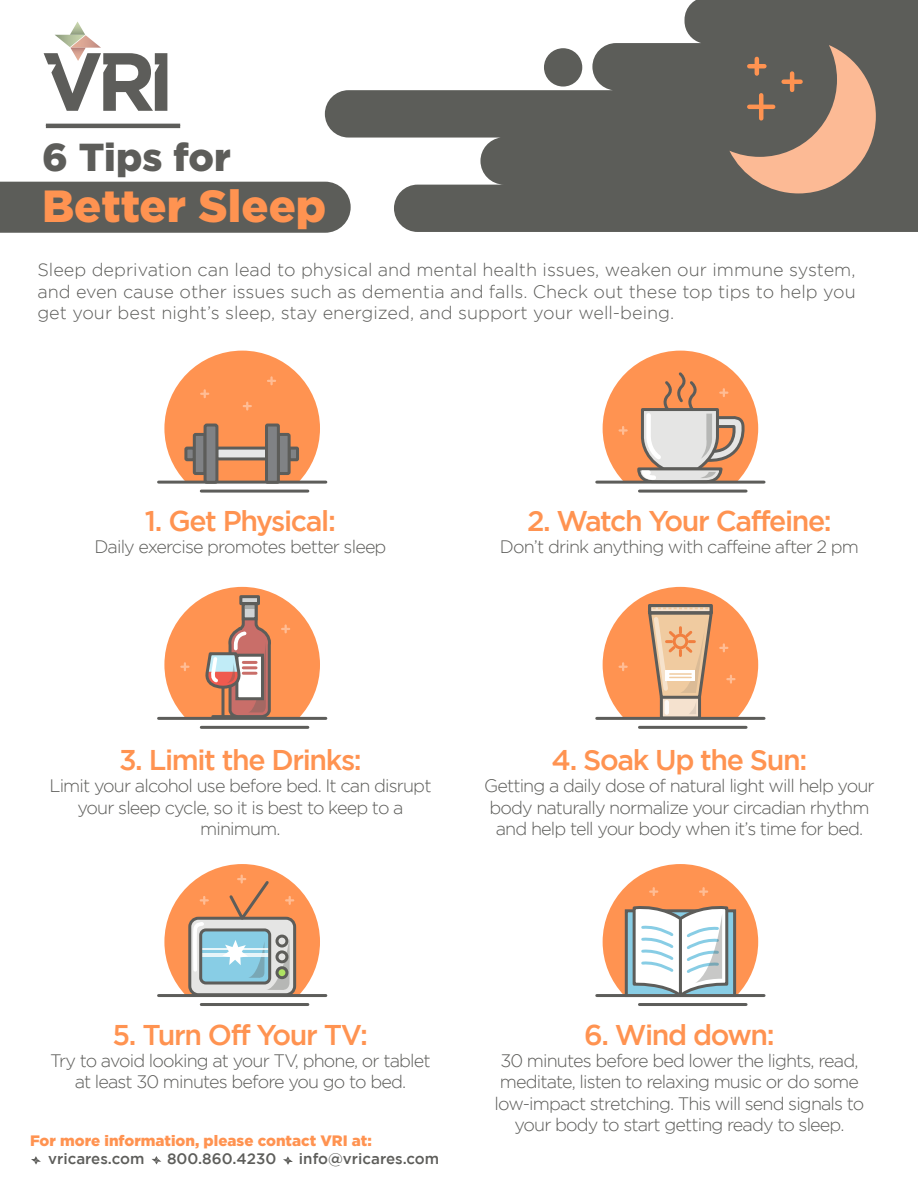
<style>
.page{position:relative;width:918px;height:1188px;background:#fff}
.page>*{position:absolute;margin:0;border:0;box-sizing:border-box;transform-origin:0 0}
.t1{font:900 45px "Gotham";color:#ff9351}
.t2{font:900 39px "Gotham";color:#5d5d5a}
.t3{font:500 28.5px "Gotham";letter-spacing:-.05em;color:#ff9351}
.t4{font:300 18px/21.6px "Gotham";letter-spacing:-.05em;color:#5d5d5a;text-align:center}
.t5{font:500 15.15px "Gotham";color:#5d5d5a}
.t6{font:900 15.15px "Gotham";color:#ff9351}
</style>
<div class="page">
<svg style="left:31px;top:1156px;width:10px;height:9px"></svg>
<svg style="left:151px;top:1156px;width:10px;height:9px"></svg>
<svg style="left:283px;top:1156px;width:10px;height:9px"></svg>
<hr style="left:46px;top:124px;width:134px;height:4px;background:#5d5d5a">
<svg style="left:44px;top:22px;width:123px;height:89px"></svg>
<svg style="left:325px;top:0;width:593px;height:232px;fill:#5c5d59"></svg>
<svg style="left:729px;top:45px;width:147px;height:148px;background:#99806f"></svg>
<hr style="left:755px;top:59px;width:4px;height:15px;background:#ff9351">
<hr style="left:749px;top:64px;width:15px;height:4px;background:#ff9351">
<hr style="left:790px;top:74px;width:4px;height:16px;background:#ff9351">
<div style="left:784px;top:79px;width:17px;height:5px;background:#ff9351"></div>
<hr style="left:759px;top:95px;width:4px;height:23px;background:#ff9351">
<hr style="left:749px;top:105px;width:24px;height:4px;background:#ff9351">
<div style="left:0;top:182px;width:351px;height:51px;background:#5c5d59"></div>
<hr style="left:597px;top:481px;width:167px;height:3px;background:#5d5d5a">
<hr style="left:639px;top:490px;width:107px;height:3px;background:#5d5d5a">
<svg style="left:603px;top:351px;width:155px;height:133px"></svg>
<hr style="left:159px;top:481px;width:167px;height:3px;background:#5d5d5a">
<hr style="left:201px;top:490px;width:107px;height:3px;background:#5d5d5a">
<hr style="left:597px;top:717px;width:167px;height:3px;background:#5d5d5a">
<hr style="left:639px;top:726px;width:107px;height:3px;background:#5d5d5a">
<hr style="left:159px;top:717px;width:167px;height:3px;background:#5d5d5a">
<hr style="left:201px;top:726px;width:107px;height:3px;background:#5d5d5a">
<hr style="left:597px;top:994px;width:167px;height:3px;background:#5d5d5a">
<hr style="left:639px;top:1003px;width:107px;height:3px;background:#5d5d5a">
<hr style="left:159px;top:994px;width:167px;height:3px;background:#5d5d5a">
<hr style="left:201px;top:1003px;width:107px;height:3px;background:#5d5d5a">
<svg style="left:164px;top:864px;width:156px;height:130px"></svg>
<div style="left:660px;top:695px;width:41px;height:24px;border:3px solid #5d5d5a"></div>
<svg style="left:603px;top:587px;width:155px;height:131px"></svg>
<hr style="left:665px;top:702px;width:4px;height:11px;background:#fdf9f6">
<svg style="left:164px;top:587px;width:156px;height:133px"></svg>
<svg style="left:164px;top:351px;width:156px;height:130px"></svg>
<div style="left:215px;top:447px;width:53px;height:13px;background:#e6e7e8;border:3px solid #5d5d5a"></div>
<div style="left:186px;top:448px;width:8px;height:12px;background:#808285"></div>
<div style="left:184px;top:447px;width:12px;height:14px;border:3px solid #5d5d5a"></div>
<div style="left:194px;top:434px;width:11px;height:40px;background:#808285"></div>
<div style="left:193px;top:433px;width:14px;height:42px;border:3px solid #5d5d5a"></div>
<div style="left:205px;top:425px;width:12px;height:57px;background:#808285;border-radius:2px"></div>
<div style="left:204px;top:424px;width:14px;height:60px;border:3px solid #5d5d5a;border-radius:2px"></div>
<div style="left:289px;top:448px;width:9px;height:12px;background:#808285"></div>
<div style="left:288px;top:447px;width:11px;height:14px;border:3px solid #5d5d5a"></div>
<div style="left:278px;top:434px;width:11px;height:40px;background:#808285"></div>
<div style="left:277px;top:433px;width:14px;height:42px;border:3px solid #5d5d5a"></div>
<div style="left:267px;top:425px;width:11px;height:57px;background:#808285"></div>
<div style="left:265px;top:424px;width:15px;height:60px;border:3px solid #5d5d5a"></div>
<svg style="left:603px;top:864px;width:155px;height:134px"></svg>
<h2 class="t2" style="left:42px;top:134px;width:190px">6 Tips for</h2>
<h1 class="t1" style="left:42px;top:180px;width:286px">Better Sleep</h1>
<p class="t4" style="left:37px;top:259px;width:820px;text-align:justify">Sleep deprivation can lead to physical and mental health issues, weaken our immune system, and even cause other issues such as dementia and falls. Check out these top tips to help you get your best night’s sleep, stay energized, and support your well-being.</p>
<h3 class="t3" style="left:145px;top:505px;width:192px">1. Get Physical:</h3>
<p class="t4" style="left:94px;top:535px;width:294px">Daily exercise promotes better sleep</p>
<h3 class="t3" style="left:527px;top:505px;width:306px">2. Watch Your Caffeine:</h3>
<p class="t4" style="left:500px;top:535px;width:361px">Don’t drink anything with caffeine after 2 pm</p>
<h3 class="t3" style="left:119px;top:744px;width:244px">3. Limit the Drinks:</h3>
<p class="t4" style="left:49px;top:775px;width:384px">Limit your alcohol use before bed. It can disrupt your sleep cycle, so it is best to keep to a minimum.</p>
<h3 class="t3" style="left:552px;top:744px;width:257px">4. Soak Up the Sun:</h3>
<p class="t4" style="left:484px;top:775px;width:392px">Getting a daily dose of natural light will help your body naturally normalize your circadian rhythm and help tell your body when it’s time for bed.</p>
<h3 class="t3" style="left:113px;top:1019px;width:257px">5. Turn Off Your TV:</h3>
<p class="t4" style="left:50px;top:1049px;width:382px">Try to avoid looking at your TV, phone, or tablet at least 30 minutes before you go to bed.</p>
<p class="t6" style="left:30px;top:1132px;width:343px">For more information, please contact VRI at:</p>
<p class="t5" style="left:48px;top:1150px;width:98px">vricares.com</p>
<p class="t5" style="left:167px;top:1150px;width:111px">800.860.4230</p>
<p class="t5" style="left:299px;top:1150px;width:142px">info@vricares.com</p>
<h3 class="t3" style="left:584px;top:1019px;width:192px">6. Wind down:</h3>
<p class="t4" style="left:495px;top:1049px;width:371px">30 minutes before bed lower the lights, read, meditate, listen to relaxing music or do some low-impact stretching. This will send signals to your body to start getting ready to sleep.</p>
</div>
